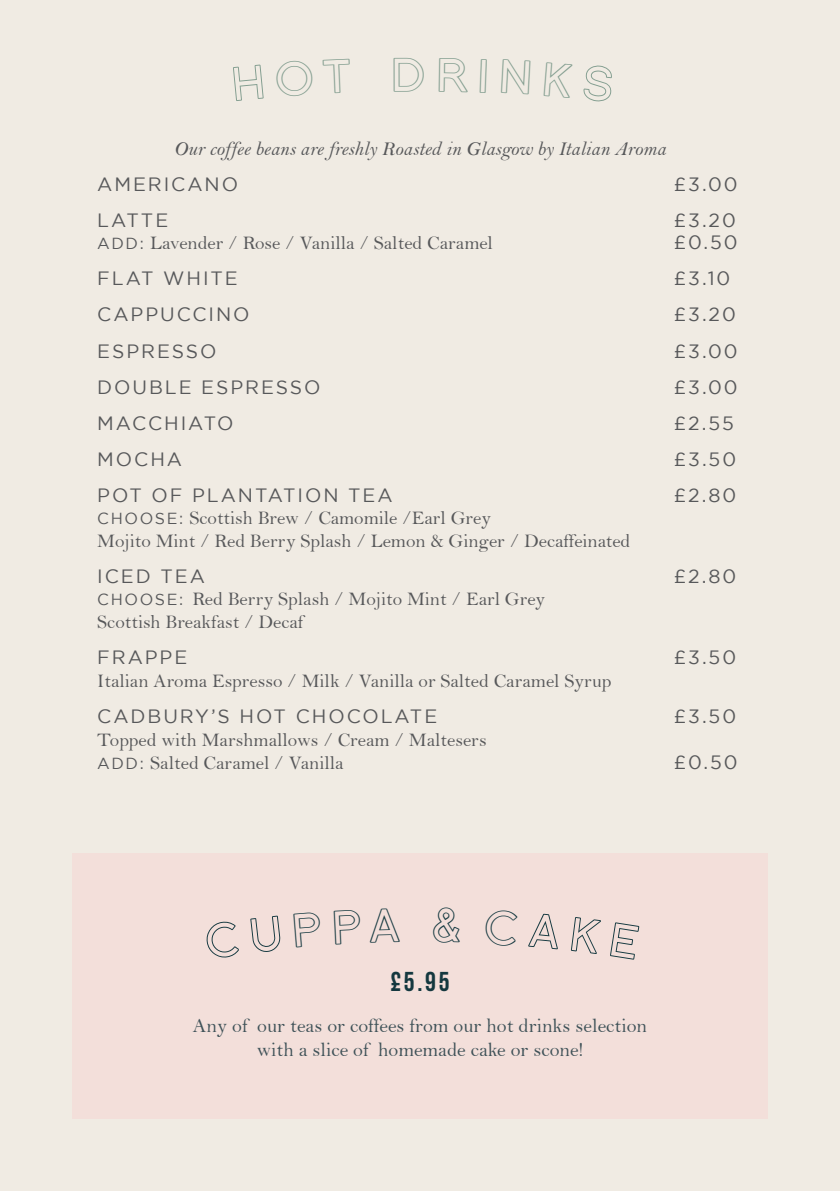
<style>
.page{position:relative;width:840px;height:1191px;background:#fff}
.page>*{position:absolute;margin:0;border:0;box-sizing:border-box;transform-origin:0 0}
.t1{font:46px "Florencesans SC Outline";color:#829d8f}
.new_menu_header{font:27.2px "Bebas Neue";color:#14383f}
.NEW_dish_and_price_1{font:20px/24px "Bell";color:#3f5258;text-align:center}
.NEW_dish_and_price_2{font:20px "Bell MT Italic";color:#57585a}
.HOT_DRINKS{font:19.2px/23px "Bell";color:#57585a}
.HOT_DRINKS-2{font:19.2px "Gotham";letter-spacing:.1em;color:#57585a}
.s1{font-family:"Gotham";font-size:16px}
.s2{font-family:"Gotham"}
</style>
<div class="page">
<div style="left:0;top:0;width:839px;height:1191px;background:#f0ebe3"></div>
<div style="left:72px;top:853px;width:695px;height:266px;background:#f3dfda"></div>
<p class="t1" style="left:390px;top:49px;width:37px">D</p>
<p class="NEW_dish_and_price_2" style="left:174px;top:137px;width:493px">Our coffee beans are freshly Roasted in Glasgow by Italian Aroma</p>
<p class="HOT_DRINKS-2" style="left:97px;top:174px;width:142px">AMERICANO</p>
<p class="HOT_DRINKS-2" style="left:673px;top:174px;width:65px">£3.00</p>
<p class="HOT_DRINKS-2" style="left:97px;top:210px;width:72px">LATTE</p>
<p class="HOT_DRINKS-2" style="left:673px;top:210px;width:63px">£3.20</p>
<p class="HOT_DRINKS" style="left:97px;top:232px;width:397px"><span class="s1">ADD:</span> Lavender / Rose / Vanilla / Salted Caramel</p>
<p class="HOT_DRINKS-2" style="left:673px;top:232px;width:65px">£0.50</p>
<p class="HOT_DRINKS-2" style="left:97px;top:268px;width:142px">FLAT WHITE</p>
<p class="HOT_DRINKS-2" style="left:673px;top:268px;width:58px">£3.10</p>
<p class="HOT_DRINKS-2" style="left:97px;top:304px;width:154px">CAPPUCCINO</p>
<p class="HOT_DRINKS-2" style="left:673px;top:304px;width:63px">£3.20</p>
<p class="HOT_DRINKS-2" style="left:97px;top:340px;width:121px">ESPRESSO</p>
<p class="HOT_DRINKS-2" style="left:673px;top:340px;width:65px">£3.00</p>
<p class="HOT_DRINKS-2" style="left:97px;top:376px;width:225px">DOUBLE ESPRESSO</p>
<p class="HOT_DRINKS-2" style="left:673px;top:376px;width:65px">£3.00</p>
<p class="HOT_DRINKS-2" style="left:97px;top:412px;width:138px">MACCHIATO</p>
<p class="HOT_DRINKS-2" style="left:673px;top:412px;width:61px">£2.55</p>
<p class="HOT_DRINKS-2" style="left:97px;top:448px;width:86px">MOCHA</p>
<p class="HOT_DRINKS-2" style="left:673px;top:448px;width:64px">£3.50</p>
<p class="HOT_DRINKS-2" style="left:97px;top:484px;width:297px">POT OF PLANTATION TEA</p>
<p class="HOT_DRINKS-2" style="left:673px;top:484px;width:64px">£2.80</p>
<p class="HOT_DRINKS" style="left:97px;top:506px;width:534px"><span class="s1">CHOOSE:</span> Scottish Brew / Camomile /Earl Grey<br>Mojito Mint / Red Berry Splash / Lemon &amp; Ginger / Decaffeinated</p>
<p class="HOT_DRINKS-2" style="left:97px;top:565px;width:109px">ICED TEA</p>
<p class="HOT_DRINKS-2" style="left:673px;top:565px;width:64px">£2.80</p>
<p class="HOT_DRINKS" style="left:97px;top:587px;width:449px"><span class="s1">CHOOSE:</span> Red Berry Splash / Mojito Mint / Earl Grey<br>Scottish Breakfast / Decaf</p>
<p class="HOT_DRINKS-2" style="left:97px;top:646px;width:91px">FRAPPE</p>
<p class="HOT_DRINKS-2" style="left:673px;top:646px;width:64px">£3.50</p>
<p class="HOT_DRINKS" style="left:97px;top:662px;width:515px;line-height:36px">Italian Aroma Espresso / Milk / Vanilla or Salted Caramel Syrup<br><span class="s2">CADBURY’S HOT CHOCOLATE</span></p>
<p class="HOT_DRINKS-2" style="left:673px;top:705px;width:64px">£3.50</p>
<p class="HOT_DRINKS" style="left:97px;top:728px;width:391px">Topped with Marshmallows / Cream / Maltesers<br><span class="s1">ADD:</span> Salted Caramel / Vanilla</p>
<p class="HOT_DRINKS-2" style="left:673px;top:751px;width:65px">£0.50</p>
<p class="new_menu_header" style="left:390px;top:967px;width:61px">£5.95</p>
<p class="NEW_dish_and_price_1" style="left:193px;top:1013px;width:455px">Any of our teas or coffees from our hot drinks selection with a slice of homemade cake or scone!</p>
</div>
